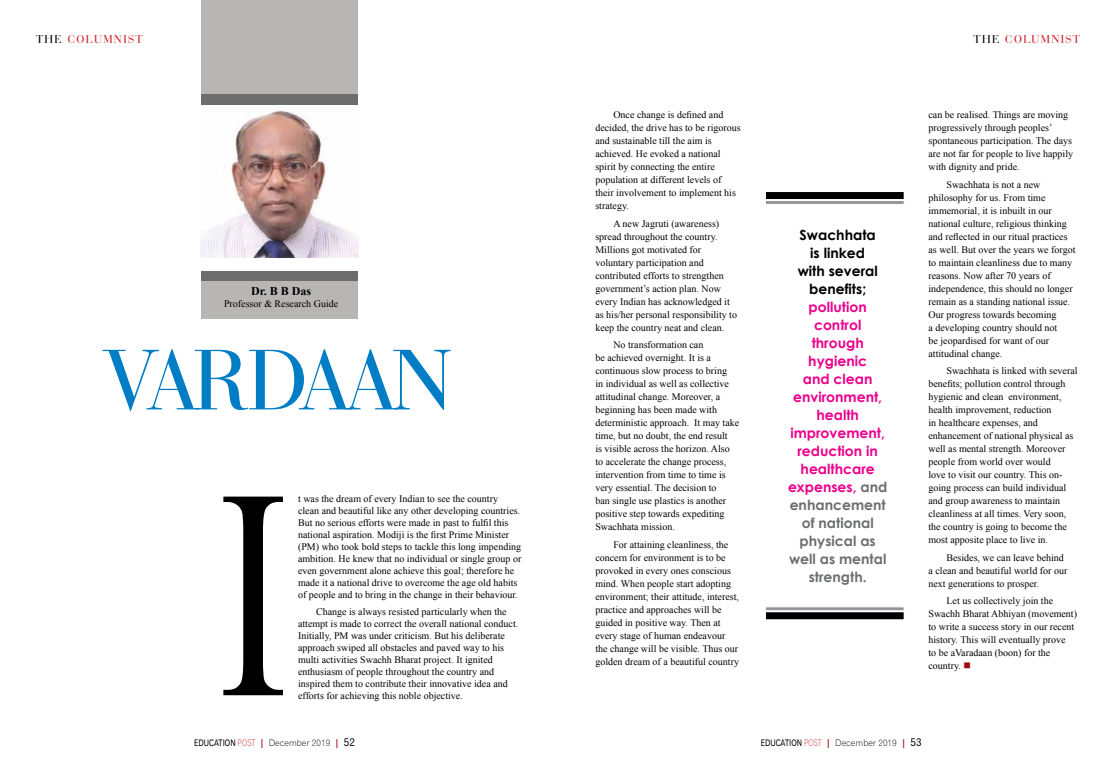
<style>
.page{position:relative;width:1116px;height:774px;background:#fff}
.page>*{position:absolute;margin:0;border:0;box-sizing:border-box;transform-origin:0 0}
.t1{font:300px "Times New Roman";color:#000;scale:.7 1}
.t2{font:90px "Bauer Bodoni BT";color:#007dc5}
.t3{font:700 14px/18px "Century Gothic";color:#ec008c;text-align:center}
.t4{font:700 14px/18px "Century Gothic";color:#000;text-align:center}
.t5{font:12px "Bauer Bodoni BT";letter-spacing:.12em;color:#d2232a}
.t6{font:700 12px "Times New Roman";color:#000}
.t7{font:10px/13px "Times New Roman";color:#000}
.t8{font:9px "Gothic 720 BT Light B";color:#000}
.s1{color:#000}
.s2{color:#6d6e71}
.s3{color:#9e0b0f}
.s4{font-family:"Gothic 720 BT Roman B"}
.s5{color:#d2232a}
.s6{font-family:"Gothic 720 BT Bold B";color:#9e0b0f}
.s7{font-family:"Gothic 720 BT Roman B";font-size:11px}
</style>
<div class="page">
<img style="left:201px;top:110px;width:158px;height:148px">
<div style="left:201px;top:0;width:157px;height:105px;background:#b8b5b5"></div>
<div style="left:201px;top:271px;width:157px;height:48px;background:#b8b5b5"></div>
<div style="left:201px;top:271px;width:157px;height:10px;background:#6d6d6d"></div>
<div style="left:201px;top:94px;width:157px;height:11px;background:#6d6d6d"></div>
<div style="left:766px;top:192px;width:138px;height:8px;background:#000"></div>
<div style="left:765px;top:191px;width:140px;height:9px;border:1px solid #fff"></div>
<svg style="left:766px;top:201px;width:138px;height:3px"></svg>
<div style="left:766px;top:612px;width:138px;height:8px;background:#000"></div>
<div style="left:765px;top:611px;width:140px;height:9px;border:1px solid #fff"></div>
<svg style="left:766px;top:607px;width:138px;height:4px"></svg>
<p class="t5" style="left:36px;top:31px;width:108px"><span class="s1">THE</span> COLUMNIST</p>
<p class="t5" style="left:973px;top:31px;width:108px"><span class="s1">THE</span> COLUMNIST</p>
<p class="t6" style="left:251px;top:283px;width:62px">Dr. B B Das</p>
<p class="t7" style="left:224px;top:297px;width:116px">Professor &amp; Research Guide</p>
<h2 class="t2" style="left:108px;top:325px;width:297px">VARDAAN</h2>
<h1 class="t1" style="left:218px;top:393px;width:101px">I</h1>
<p class="t7" style="left:298px;top:493px;width:225px;line-height:12px">t was the dream of every Indian to see the country clean and beautiful like any other developing countries.<br>But no serious efforts were made in past to fulfil this national aspiration. Modiji is the first Prime Minister (PM) who took bold steps to tackle this long impending ambition. He knew that no individual or single group or even government alone achieve this goal; therefore he made it a national drive to overcome the age old habits of people and to bring in the change in their behaviour.</p>
<p class="t7" style="left:298px;top:605px;width:222px;line-height:12px;text-indent:18px">Change is always resisted particularly when the attempt is made to correct the overall national conduct.<br>Initially, PM was under criticism. But his deliberate approach swiped all obstacles and paved way to his multi activities Swachh Bharat project. It ignited enthusiasm of people throughout the country and inspired them to contribute their innovative idea and efforts for achieving this noble objective.</p>
<p class="t7" style="left:595px;top:108px;width:147px;text-indent:18px">Once change is defined and decided, the drive has to be rigorous and sustainable till the aim is achieved. He evoked a national spirit by connecting the entire population at different levels of their involvement to implement his strategy.</p>
<p class="t7" style="left:595px;top:217px;width:143px;text-indent:18px">A new Jagruti (awareness) spread throughout the country.<br>Millions got motivated for voluntary participation and contributed efforts to strengthen government’s action plan. Now every Indian has acknowledged it as his/her personal responsibility to keep the country neat and clean.</p>
<p class="t7" style="left:595px;top:338px;width:145px;text-indent:18px">No transformation can<br>be achieved overnight. It is a continuous slow process to bring<br>in individual as well as collective attitudinal change. Moreover, a beginning has been made with deterministic approach. It may take time, but no doubt, the end result<br>is visible across the horizon. Also to accelerate the change process, intervention from time to time is very essential. The decision to<br>ban single use plastics is another positive step towards expediting<br>Swachhata mission.</p>
<p class="t7" style="left:595px;top:538px;width:145px;text-indent:18px">For attaining cleanliness, the concern for environment is to be provoked in every ones conscious mind. When people start adopting environment; their attitude, interest, practice and approaches will be guided in positive way. Then at every stage of human endeavour the change will be visible. Thus our golden dream of a beautiful country</p>
<h3 class="t4" style="left:798px;top:226px;width:82px">Swachhata is linked with several benefits;</h3>
<h3 class="t3" style="left:788px;top:298px;width:101px">pollution control through hygienic<br>and clean environment, health improvement, reduction in healthcare expenses, <span class="s2">and enhancement of national physical as well as mental strength.</span></h3>
<p class="t7" style="left:929px;top:108px;width:146px">can be realised. Things are moving progressively through peoples’ spontaneous participation. The days are not far for people to live happily with dignity and pride.</p>
<p class="t7" style="left:929px;top:178px;width:148px;text-indent:18px">Swachhata is not a new philosophy for us. From time immemorial, it is inbuilt in our national culture, religious thinking and reflected in our ritual practices as well. But over the years we forgot to maintain cleanliness due to many reasons. Now after 70 years of independence, this should no longer remain as a standing national issue.<br>Our progress towards becoming<br>a developing country should not<br>be jeopardised for want of our attitudinal change.</p>
<p class="t7" style="left:929px;top:364px;width:151px;text-indent:18px">Swachhata is linked with several benefits; pollution control through hygienic and clean environment, health improvement, reduction<br>in healthcare expenses, and enhancement of national physical as well as mental strength. Moreover people from world over would<br>love to visit our country. This on&shy;going process can build individual and group awareness to maintain cleanliness at all times. Very soon, the country is going to become the most apposite place to live in.</p>
<p class="t7" style="left:929px;top:551px;width:140px;text-indent:18px">Besides, we can leave behind a clean and beautiful world for our next generations to prosper.</p>
<p class="t7" style="left:929px;top:594px;width:150px;text-indent:18px">Let us collectively join the<br>Swachh Bharat Abhiyan (movement) to write a success story in our recent history. This will eventually prove<br>to be aVaradaan (boon) for the country. <span class="s3">■</span></p>
<p class="t8" style="left:194px;top:737px;width:162px"><span class="s4">EDUCATION</span> <span class="s5">POST</span> <span class="s6">|</span> December 2019 <span class="s6">|</span> <span class="s7">52</span></p>
<p class="t8" style="left:761px;top:737px;width:162px"><span class="s4">EDUCATION</span> <span class="s5">POST</span> <span class="s6">|</span> December 2019 <span class="s6">|</span> <span class="s7">53</span></p>
</div>
